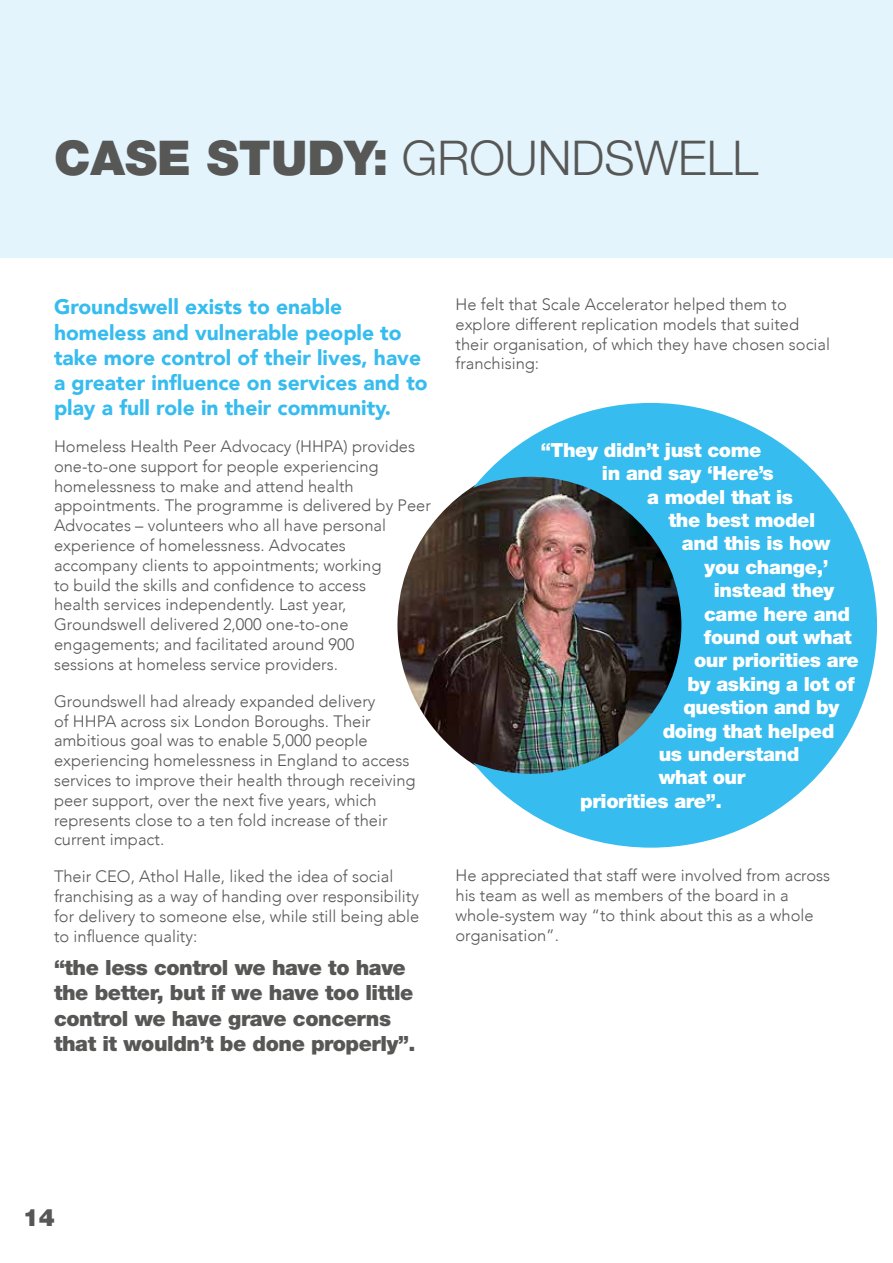
<style>
.page{position:relative;width:893px;height:1263px;background:#fff}
.page>*{position:absolute;margin:0;border:0;box-sizing:border-box;transform-origin:0 0}
.t1{font:300 48px "Helvetica Neue LT Std";color:#575756}
.t2{font:900 24px "Helvetica Neue LT Std";color:#575756}
.t3{font:900 21px/25.2px "Avenir";color:#36bcee}
.t4{font:900 21px/25.2px "Helvetica Neue LT Std";letter-spacing:-.02em;color:#575756}
.t5{font:900 19.5px "Helvetica Neue LT Std";letter-spacing:-.02em;color:#fff}
.t6{font:300 16.5px/19.8px "Avenir";color:#575756}
.s1{font-weight:900}
</style>
<div class="page">
<div style="left:0;top:0;width:893px;height:258px;background:#e4f4fc"></div>
<img style="left:397px;top:486px;width:76px;height:278px">
<img style="left:473px;top:403px;width:404px;height:445px">
<h1 class="t1" style="left:54px;top:128px;width:706px"><span class="s1">CASE STUDY:</span> GROUNDSWELL</h1>
<p class="t3" style="left:54px;top:294px;width:375px">Groundswell exists to enable homeless and vulnerable people to take more control of their lives, have a greater influence on services and to play a full role in their community.</p>
<p class="t6" style="left:54px;top:436px;width:378px">Homeless Health Peer Advocacy (HHPA) provides one-to-one support for people experiencing homelessness to make and attend health appointments. The programme is delivered by Peer Advocates – volunteers who all have personal experience of homelessness. Advocates accompany clients to appointments; working<br>to build the skills and confidence to access<br>health services independently. Last year, Groundswell delivered 2,000 one-to-one engagements; and facilitated around 900<br>sessions at homeless service providers.</p>
<p class="t6" style="left:54px;top:691px;width:363px">Groundswell had already expanded delivery<br>of HHPA across six London Boroughs. Their ambitious goal was to enable 5,000 people experiencing homelessness in England to access services to improve their health through receiving peer support, over the next five years, which represents close to a ten fold increase of their current impact.</p>
<p class="t6" style="left:54px;top:866px;width:367px">Their CEO, Athol Halle, liked the idea of social franchising as a way of handing over responsibility for delivery to someone else, while still being able to influence quality:</p>
<p class="t4" style="left:54px;top:955px;width:363px">“the less control we have to have the better, but if we have too little control we have grave concerns that it wouldn’t be done properly”.</p>
<p class="t6" style="left:455px;top:294px;width:376px">He felt that Scale Accelerator helped them to explore different replication models that suited their organisation, of which they have chosen social franchising:</p>
<p class="t5" style="left:541px;top:438px;width:222px">“They didn’t just come</p>
<p class="t5" style="left:602px;top:461px;width:173px">in and say ‘Here’s</p>
<p class="t5" style="left:647px;top:485px;width:147px">a model that is</p>
<p class="t5" style="left:668px;top:508px;width:148px">the best model</p>
<p class="t5" style="left:682px;top:532px;width:150px">and this is how</p>
<p class="t5" style="left:705px;top:555px;width:125px">you change,’</p>
<p class="t5" style="left:714px;top:578px;width:122px">instead they</p>
<p class="t5" style="left:704px;top:602px;width:147px">came here and</p>
<p class="t5" style="left:704px;top:625px;width:150px">found out what</p>
<p class="t5" style="left:694px;top:649px;width:166px">our priorities are</p>
<p class="t5" style="left:687px;top:672px;width:169px">by asking a lot of</p>
<p class="t5" style="left:683px;top:695px;width:157px">question and by</p>
<p class="t5" style="left:663px;top:719px;width:173px">doing that helped</p>
<p class="t5" style="left:659px;top:742px;width:142px">us understand</p>
<p class="t5" style="left:659px;top:766px;width:88px">what our</p>
<p class="t5" style="left:580px;top:789px;width:143px">priorities are”.</p>
<p class="t6" style="left:455px;top:866px;width:376px">He appreciated that staff were involved from across his team as well as members of the board in a whole-system way “to think about this as a whole organisation”.</p>
<h2 class="t2" style="left:23px;top:1203px;width:34px">14</h2>
</div>
